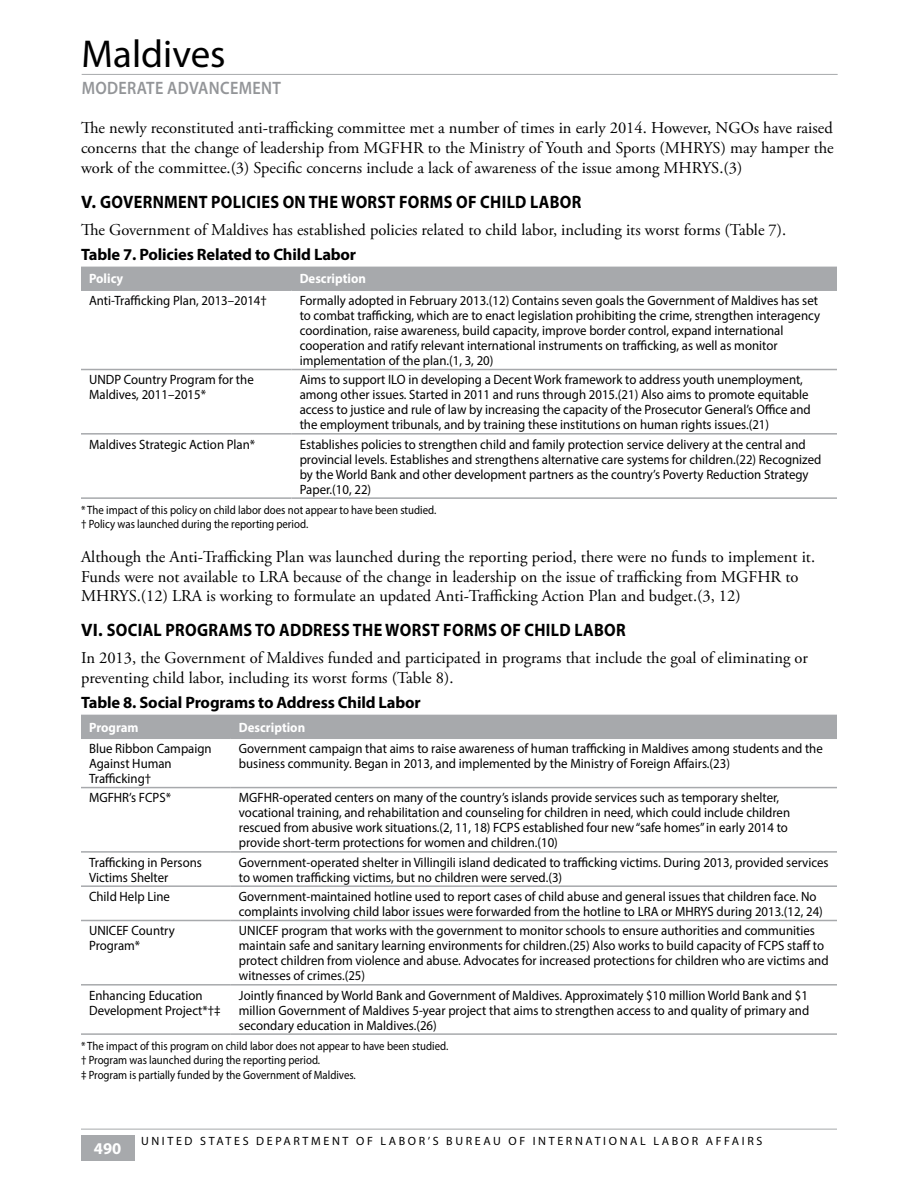
<style>
.page{position:relative;width:918px;height:1188px;background:#fff}
.page>*{position:absolute;margin:0;border:0;box-sizing:border-box;transform-origin:0 0}
.t1{font:39px "Myriad Pro";color:#000}
.H1-MAIN_HEADS{font:700 18px "Myriad Pro";letter-spacing:.02em;color:#000}
.t2{font:600 18px "Myriad Pro";letter-spacing:.02em;color:#939598;scale:.9 1}
.Subtitle{font:16.5px/19.8px "Adobe Garamond Pro";color:#000}
.TABLE_TITLES{font:700 16.5px "Myriad Pro";letter-spacing:-.01em;color:#000}
.t3{font:700 16.5px "Myriad Pro";color:#fff}
.TABLE_TEXT{font:13.5px/15px "Myriad Pro";color:#000;scale:.95 1}
.TABLE_TEXT-2{font:700 13.5px "Myriad Pro";color:#fff;scale:.95 1}
.TABLE_SOURCES{font:12px "Myriad Pro";color:#000;scale:.9 1}
.TABLE_SOURCES-2{font:12px "Myriad Pro";letter-spacing:.22em;color:#000}
</style>
<div class="page">
<div style="left:81px;top:1136px;width:53px;height:25px;background:#a7a9ac"></div>
<hr style="left:81px;top:1129px;width:756px;height:1px;background:#a7a9ac">
<hr style="left:82px;top:74px;width:756px;height:1px;background:#a7a9ac">
<div style="left:81px;top:267px;width:756px;height:22px;background:#a7a9ac"></div>
<hr style="left:81px;top:289px;width:211px;height:2px;background:#a7a9ac">
<hr style="left:292px;top:289px;width:545px;height:2px;background:#a7a9ac">
<hr style="left:81px;top:369px;width:211px;height:1px;background:#a7a9ac">
<hr style="left:292px;top:369px;width:545px;height:1px;background:#a7a9ac">
<hr style="left:81px;top:433px;width:211px;height:2px;background:#a7a9ac">
<hr style="left:292px;top:433px;width:545px;height:2px;background:#a7a9ac">
<hr style="left:81px;top:497px;width:211px;height:2px;background:#a7a9ac">
<hr style="left:292px;top:497px;width:545px;height:2px;background:#a7a9ac">
<div style="left:81px;top:715px;width:756px;height:23px;background:#a7a9ac"></div>
<hr style="left:81px;top:738px;width:150px;height:1px;background:#a7a9ac">
<hr style="left:231px;top:738px;width:606px;height:1px;background:#a7a9ac">
<hr style="left:81px;top:787px;width:150px;height:1px;background:#a7a9ac">
<hr style="left:231px;top:787px;width:606px;height:1px;background:#a7a9ac">
<hr style="left:81px;top:851px;width:150px;height:2px;background:#a7a9ac">
<hr style="left:231px;top:851px;width:606px;height:2px;background:#a7a9ac">
<hr style="left:81px;top:885px;width:150px;height:2px;background:#a7a9ac">
<hr style="left:231px;top:885px;width:606px;height:2px;background:#a7a9ac">
<hr style="left:81px;top:920px;width:150px;height:1px;background:#a7a9ac">
<hr style="left:231px;top:920px;width:606px;height:1px;background:#a7a9ac">
<hr style="left:81px;top:984px;width:150px;height:2px;background:#a7a9ac">
<hr style="left:231px;top:984px;width:606px;height:2px;background:#a7a9ac">
<hr style="left:81px;top:1033px;width:150px;height:2px;background:#a7a9ac">
<hr style="left:231px;top:1033px;width:606px;height:2px;background:#a7a9ac">
<h1 class="t1" style="left:82px;top:30px;width:146px">Maldives</h1>
<h2 class="t2" style="left:82px;top:77px;width:223px">MODERATE ADVANCEMENT</h2>
<p class="Subtitle" style="left:81px;top:119px;width:754px;text-align:justify">The newly reconstituted anti-trafficking committee met a number of times in early 2014. However, NGOs have raised concerns that the change of leadership from MGFHR to the Ministry of Youth and Sports (MHRYS) may hamper the work of the committee.(3) Specific concerns include a lack of awareness of the issue among MHRYS.(3)</p>
<h2 class="H1-MAIN_HEADS" style="left:81px;top:190px;width:502px">V. GOVERNMENT POLICIES ON THE WORST FORMS OF CHILD LABOR</h2>
<p class="Subtitle" style="left:81px;top:220px;width:707px">The Government of Maldives has established policies related to child labor, including its worst forms (Table 7).</p>
<h4 class="TABLE_TITLES" style="left:81px;top:244px;width:277px">Table 7. Policies Related to Child Labor</h4>
<p class="TABLE_TEXT-2" style="left:89px;top:270px;width:38px">Policy</p>
<p class="TABLE_TEXT-2" style="left:300px;top:270px;width:71px">Description</p>
<p class="TABLE_TEXT" style="left:89px;top:293px;width:189px">Anti-Trafficking Plan, 2013–2014†</p>
<p class="TABLE_TEXT" style="left:300px;top:293px;width:549px">Formally adopted in February 2013.(12) Contains seven goals the Government of Maldives has set to combat trafficking, which are to enact legislation prohibiting the crime, strengthen interagency coordination, raise awareness, build capacity, improve border control, expand international cooperation and ratify relevant international instruments on trafficking, as well as monitor implementation of the plan.(1, 3, 20)</p>
<p class="TABLE_TEXT" style="left:89px;top:372px;width:175px">UNDP Country Program for the<br>Maldives, 2011–2015*</p>
<p class="TABLE_TEXT" style="left:300px;top:372px;width:540px">Aims to support ILO in developing a Decent Work framework to address youth unemployment, among other issues. Started in 2011 and runs through 2015.(21) Also aims to promote equitable access to justice and rule of law by increasing the capacity of the Prosecutor General’s Office and the employment tribunals, and by training these institutions on human rights issues.(21)</p>
<p class="TABLE_TEXT" style="left:89px;top:436px;width:176px">Maldives Strategic Action Plan*</p>
<p class="TABLE_TEXT" style="left:300px;top:436px;width:551px">Establishes policies to strengthen child and family protection service delivery at the central and provincial levels. Establishes and strengthens alternative care systems for children.(22) Recognized by the World Bank and other development partners as the country’s Poverty Reduction Strategy Paper.(10, 22)</p>
<p class="TABLE_SOURCES" style="left:81px;top:503px;width:396px">* The impact of this policy on child labor does not appear to have been studied.</p>
<p class="TABLE_SOURCES" style="left:81px;top:517px;width:254px">† Policy was launched during the reporting period.</p>
<p class="Subtitle" style="left:81px;top:547px;width:736px">Although the Anti-Trafficking Plan was launched during the reporting period, there were no funds to implement it.<br>Funds were not available to LRA because of the change in leadership on the issue of trafficking from MGFHR to<br>MHRYS.(12) LRA is working to formulate an updated Anti-Trafficking Action Plan and budget.(3, 12)</p>
<h2 class="H1-MAIN_HEADS" style="left:81px;top:619px;width:546px">VI. SOCIAL PROGRAMS TO ADDRESS THE WORST FORMS OF CHILD LABOR</h2>
<p class="Subtitle" style="left:81px;top:648px;width:729px">In 2013, the Government of Maldives funded and participated in programs that include the goal of eliminating or preventing child labor, including its worst forms (Table 8).</p>
<h4 class="TABLE_TITLES" style="left:81px;top:692px;width:341px">Table 8. Social Programs to Address Child Labor</h4>
<p class="TABLE_TEXT-2" style="left:89px;top:718px;width:54px">Program</p>
<p class="TABLE_TEXT-2" style="left:239px;top:718px;width:71px">Description</p>
<p class="TABLE_TEXT" style="left:89px;top:741px;width:131px">Blue Ribbon Campaign<br>Against Human<br>Trafficking†</p>
<p class="TABLE_TEXT" style="left:239px;top:741px;width:616px">Government campaign that aims to raise awareness of human trafficking in Maldives among students and the business community. Began in 2013, and implemented by the Ministry of Foreign Affairs.(23)</p>
<p class="TABLE_TEXT" style="left:89px;top:790px;width:88px">MGFHR’s FCPS*</p>
<p class="TABLE_TEXT" style="left:239px;top:790px;width:582px">MGFHR-operated centers on many of the country’s islands provide services such as temporary shelter, vocational training, and rehabilitation and counseling for children in need, which could include children rescued from abusive work situations.(2, 11, 18) FCPS established four new “safe homes” in early 2014 to provide short-term protections for women and children.(10)</p>
<p class="TABLE_TEXT" style="left:89px;top:854px;width:120px">Trafficking in Persons<br>Victims Shelter</p>
<p class="TABLE_TEXT" style="left:239px;top:854px;width:622px">Government-operated shelter in Villingili island dedicated to trafficking victims. During 2013, provided services to women trafficking victims, but no children were served.(3)</p>
<p class="TABLE_TEXT" style="left:89px;top:889px;width:87px">Child Help Line</p>
<p class="TABLE_TEXT" style="left:239px;top:889px;width:616px">Government-maintained hotline used to report cases of child abuse and general issues that children face. No complaints involving child labor issues were forwarded from the hotline to LRA or MHRYS during 2013.(12, 24)</p>
<p class="TABLE_TEXT" style="left:89px;top:923px;width:92px">UNICEF Country<br>Program*</p>
<p class="TABLE_TEXT" style="left:239px;top:923px;width:622px">UNICEF program that works with the government to monitor schools to ensure authorities and communities maintain safe and sanitary learning environments for children.(25) Also works to build capacity of FCPS staff to protect children from violence and abuse. Advocates for increased protections for children who are victims and witnesses of crimes.(25)</p>
<p class="TABLE_TEXT" style="left:89px;top:987px;width:140px">Enhancing Education<br>Development Project*†‡</p>
<p class="TABLE_TEXT" style="left:239px;top:987px;width:602px;text-align:justify">Jointly financed by World Bank and Government of Maldives. Approximately $10 million World Bank and $1 million Government of Maldives 5-year project that aims to strengthen access to and quality of primary and secondary education in Maldives.(26)</p>
<p class="TABLE_SOURCES" style="left:81px;top:1039px;width:410px">* The impact of this program on child labor does not appear to have been studied.</p>
<p class="TABLE_SOURCES" style="left:81px;top:1053px;width:267px">† Program was launched during the reporting period.</p>
<p class="TABLE_SOURCES" style="left:81px;top:1067px;width:307px">‡ Program is partially funded by the Government of Maldives.</p>
<p class="t3" style="left:94px;top:1138px;width:29px">490</p>
<p class="TABLE_SOURCES-2" style="left:141px;top:1133px;width:623px">UNITED STATES DEPARTMENT OF LABOR’S BUREAU OF INTERNATIONAL LABOR AFFAIRS</p>
</div>
